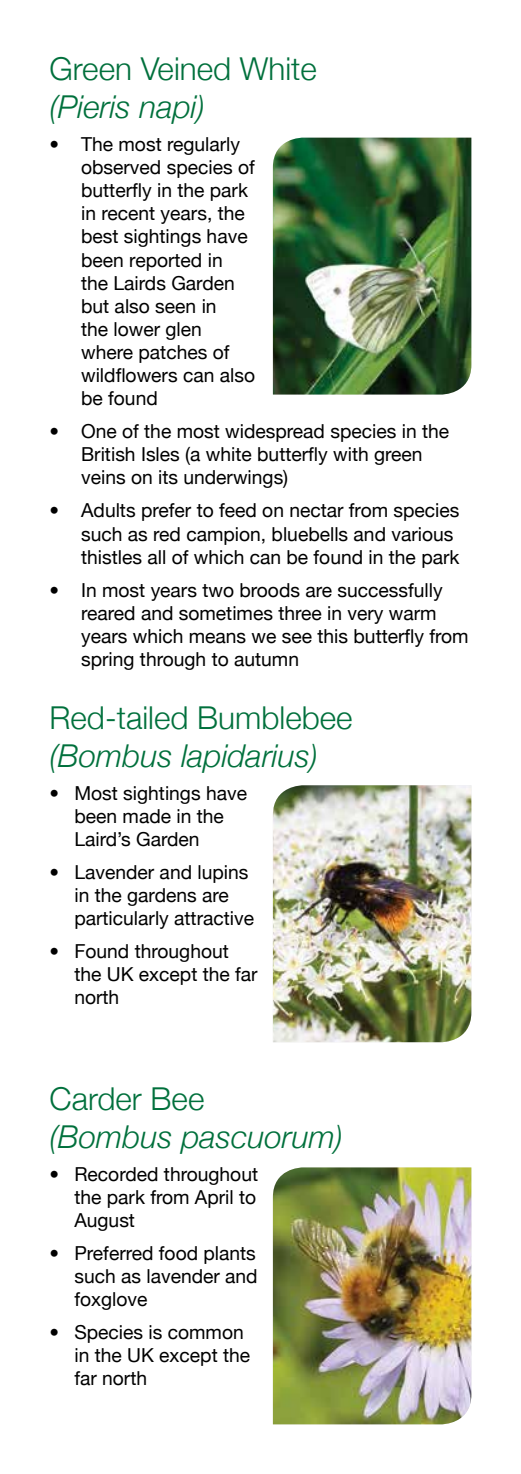
<style>
.page{position:relative;width:521px;height:1474px;background:#fff}
.page>*{position:absolute;margin:0;border:0;box-sizing:border-box;transform-origin:0 0}
.t1{font:italic 300 31.5px "Helvetica Neue";color:#00703c}
.t2{font:300 31.5px "Helvetica Neue";color:#00703c}
.t3{font:19.25px/23.1px "Helvetica Neue";color:#000}
</style>
<div class="page">
<img style="left:273px;top:138px;width:198px;height:256px">
<img style="left:273px;top:785px;width:198px;height:257px">
<img style="left:273px;top:1167px;width:198px;height:257px">
<h1 class="t2" style="left:50px;top:50px;width:269px">Green Veined White</h1>
<h1 class="t1" style="left:50px;top:88px;width:157px">(Pieris napi)</h1>
<p class="t3" style="left:81px;top:132px;width:175px;text-indent:-31px">• The most regularly observed species of butterfly in the park in recent years, the best sightings have been reported in<br>the Lairds Garden but also seen in<br>the lower glen where patches of wildflowers can also be found</p>
<p class="t3" style="left:81px;top:419px;width:369px;text-indent:-31px">• One of the most widespread species in the<br>British Isles (a white butterfly with green veins on its underwings)</p>
<p class="t3" style="left:81px;top:499px;width:380px;text-indent:-31px">• Adults prefer to feed on nectar from species such as red campion, bluebells and various thistles all of which can be found in the park</p>
<p class="t3" style="left:81px;top:578px;width:389px;text-indent:-31px">• In most years two broods are successfully reared and sometimes three in very warm years which means we see this butterfly from spring through to autumn</p>
<h1 class="t2" style="left:50px;top:698px;width:304px">Red-tailed Bumblebee</h1>
<h1 class="t1" style="left:50px;top:736px;width:270px">(Bombus lapidarius)</h1>
<p class="t3" style="left:74px;top:781px;width:174px;text-indent:-25px">• Most sightings have been made in the<br>Laird’s Garden</p>
<p class="t3" style="left:74px;top:860px;width:181px;text-indent:-25px">• Lavender and lupins in the gardens are particularly attractive</p>
<p class="t3" style="left:74px;top:939px;width:185px;text-indent:-25px">• Found throughout the UK except the far north</p>
<h1 class="t2" style="left:50px;top:1079px;width:156px">Carder Bee</h1>
<h1 class="t1" style="left:50px;top:1117px;width:295px">(Bombus pascuorum)</h1>
<p class="t3" style="left:74px;top:1162px;width:185px;text-align:justify;text-indent:-25px">• Recorded throughout the park from April to August</p>
<p class="t3" style="left:74px;top:1241px;width:185px;text-align:justify;text-indent:-25px">• Preferred food plants such as lavender and foxglove</p>
<p class="t3" style="left:74px;top:1320px;width:177px;text-indent:-25px">• Species is common in the UK except the far north</p>
</div>
